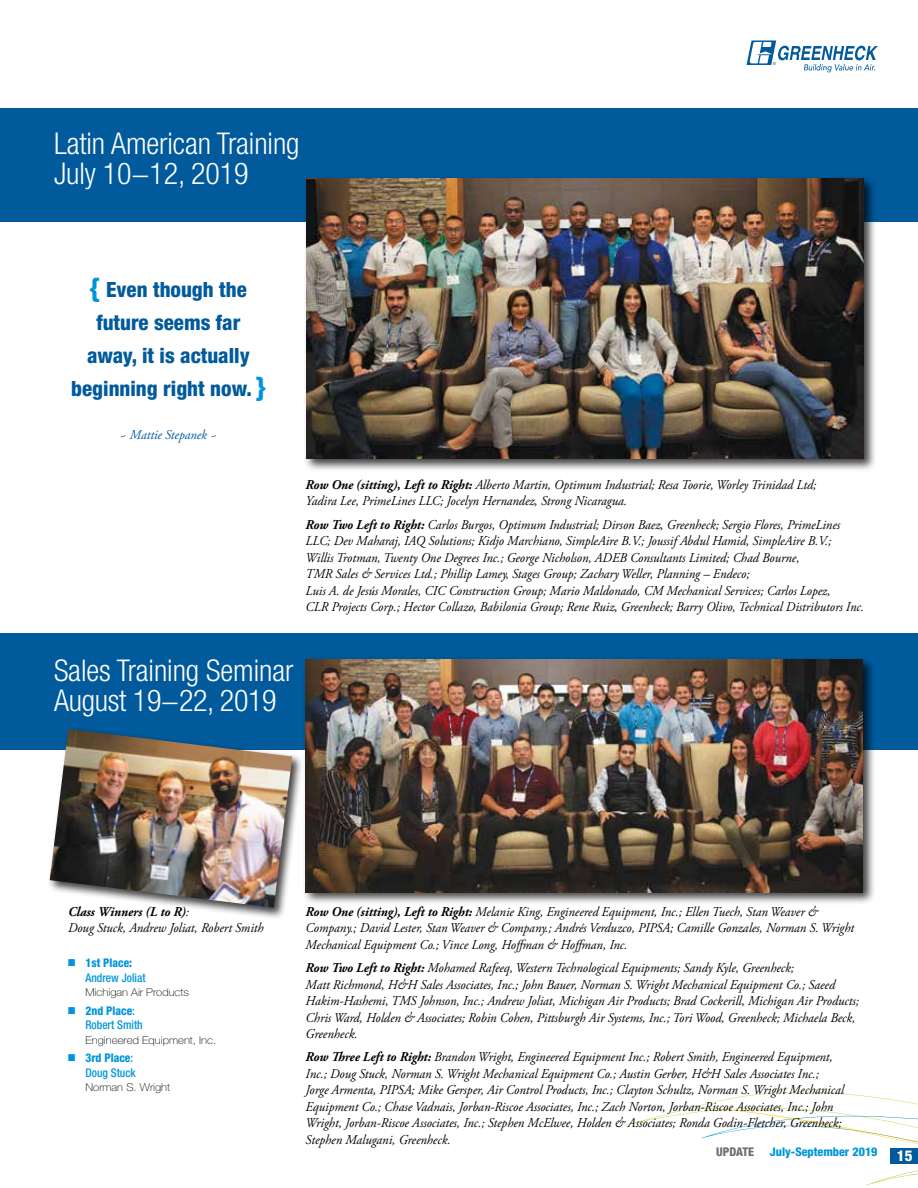
<style>
.page{position:relative;width:918px;height:1188px;background:#fff}
.page>*{position:absolute;margin:0;border:0;box-sizing:border-box;transform-origin:0 0}
.t1{font:300 condensed 30px/30px "Helvetica Neue LT Std";letter-spacing:-.005em;color:#fff}
.t2{font:800 condensed 21px/33px "Helvetica Neue LT Std";color:#005a9c;text-align:center}
.t3{font:800 condensed 15px "Helvetica Neue LT Std";color:#fff}
.t4{font:italic 13.5px/16.5px "Adobe Garamond Pro";color:#000;scale:.95 1}
.t5{font:italic 13.5px "Adobe Garamond Pro";color:#005a9c;scale:.95 1}
.t6{font:500 condensed 12px/14.4px "Helvetica Neue LT Std";color:#0095da;scale:.95 1}
.t7{font:800 condensed 12px "Helvetica Neue LT Std";color:#0095da}
.t8{font:800 condensed 12px "Helvetica Neue LT Std";color:#6d6e71}
.t9{font:100 10.8px "Helvetica Neue LT Std";color:#000;scale:1.06 1}
.s1{font-size:27px;color:#0095da}
.s2{font-weight:700}
.s3{font-weight:800}
</style>
<div class="page">
<svg style="left:626px;top:1091px;width:292px;height:95px"></svg>
<svg style="left:747px;top:41px;width:131px;height:31px"></svg>
<div style="left:890px;top:1148px;width:28px;height:15px;background:#005a9c"></div>
<div style="left:0;top:633px;width:918px;height:117px;background:#005a9c"></div>
<div style="left:1px;top:108px;width:917px;height:113px;background:#005a9c"></div>
<div style="left:303px;top:175px;width:574px;height:297px;background:#000;opacity:.75"></div>
<img style="left:307px;top:178px;width:557px;height:281px">
<div style="left:302px;top:656px;width:574px;height:249px;background:#000;opacity:.75"></div>
<img style="left:306px;top:660px;width:557px;height:232px">
<div style="left:47px;top:726px;width:257px;height:194px;background:#000;opacity:.75"></div>
<img style="left:50px;top:729px;width:242px;height:179px">
<h1 class="t1" style="left:54px;top:128px;width:247px">Latin American Training<br>July 10−12, 2019</h1>
<h2 class="t2" style="left:71px;top:273px;width:196px"><span class="s1">{</span> Even though the future seems far away, it is actually beginning right now. <span class="s1">}</span></h2>
<p class="t5" style="left:120px;top:427px;width:105px">~ Mattie Stepanek ~</p>
<p class="t4" style="left:306px;top:477px;width:539px"><span class="s2">Row One (sitting), Left to Right:</span> Alberto Martin, Optimum Industrial; Resa Toorie, Worley Trinidad Ltd;<br>Yadira Lee, PrimeLines LLC; Jocelyn Hernandez, Strong Nicaragua.</p>
<p class="t4" style="left:306px;top:517px;width:589px"><span class="s2">Row Two Left to Right:</span> Carlos Burgos, Optimum Industrial; Dirson Baez, Greenheck; Sergio Flores, PrimeLines LLC; Dev Maharaj, IAQ Solutions; Kidjo Marchiano, SimpleAire B.V.; Joussif Abdul Hamid, SimpleAire B.V.;<br>Willis Trotman, Twenty One Degrees Inc.; George Nicholson, ADEB Consultants Limited; Chad Bourne,<br>TMR Sales &amp; Services Ltd.; Phillip Lamey, Stages Group; Zachary Weller, Planning – Endeco;<br>Luis A. de Jesús Morales, CIC Construction Group; Mario Maldonado, CM Mechanical Services; Carlos Lopez,<br>CLR Projects Corp.; Hector Collazo, Babilonia Group; Rene Ruiz, Greenheck; Barry Olivo, Technical Distributors Inc.</p>
<h1 class="t1" style="left:54px;top:655px;width:241px">Sales Training Seminar<br>August 19−22, 2019</h1>
<p class="t4" style="left:68px;top:904px;width:207px"><span class="s2">Class Winners (L to R)</span>:<br>Doug Stuck, Andrew Joliat, Robert Smith</p>
<p class="t4" style="left:306px;top:904px;width:579px"><span class="s2">Row One (sitting), Left to Right:</span> Melanie King, Engineered Equipment, Inc.; Ellen Tuech, Stan Weaver &amp;<br>Company.; David Lester, Stan Weaver &amp; Company.; Andrés Verduzco, PIPSA; Camille Gonzales, Norman S. Wright<br>Mechanical Equipment Co.; Vince Long, Hoffman &amp; Hoffman, Inc.</p>
<p class="t4" style="left:306px;top:960px;width:584px"><span class="s2">Row Two Left to Right:</span> Mohamed Rafeeq, Western Technological Equipments; Sandy Kyle, Greenheck;<br>Matt Richmond, H&amp;H Sales Associates, Inc.; John Bauer, Norman S. Wright Mechanical Equipment Co.; Saeed Hakim-Hashemi, TMS Johnson, Inc.; Andrew Joliat, Michigan Air Products; Brad Cockerill, Michigan Air Products; Chris Ward, Holden &amp; Associates; Robin Cohen, Pittsburgh Air Systems, Inc.; Tori Wood, Greenheck; Michaela Beck, Greenheck.</p>
<p class="t4" style="left:306px;top:1049px;width:568px"><span class="s2">Row Three Left to Right:</span> Brandon Wright, Engineered Equipment Inc.; Robert Smith, Engineered Equipment, Inc.; Doug Stuck, Norman S. Wright Mechanical Equipment Co.; Austin Gerber, H&amp;H Sales Associates Inc.; Jorge Armenta, PIPSA; Mike Gersper, Air Control Products, Inc.; Clayton Schultz, Norman S. Wright Mechanical Equipment Co.; Chase Vadnais, Jorban-Riscoe Associates, Inc.; Zach Norton, Jorban-Riscoe Associates, Inc.; John Wright, Jorban-Riscoe Associates, Inc.; Stephen McElwee, Holden &amp; Associates; Ronda Godin-Fletcher, Greenheck; Stephen Malugani, Greenheck.</p>
<p class="t6" style="left:86px;top:956px;width:65px;text-indent:-18px">■ <span class="s3">1st Place:<br></span>Andrew Joliat</p>
<p class="t9" style="left:86px;top:986px;width:99px">Michigan Air Products</p>
<p class="t6" style="left:86px;top:1003px;width:62px;text-indent:-18px">■ <span class="s3">2nd Place</span>:<br>Robert Smith</p>
<p class="t9" style="left:86px;top:1034px;width:125px">Engineered Equipment, Inc.</p>
<p class="t6" style="left:68px;top:1051px;width:73px;text-align:right">■ <span class="s3">3rd Place</span>:<br>Doug Stuck</p>
<p class="t9" style="left:86px;top:1081px;width:81px">Norman S. Wright</p>
<p class="t8" style="left:716px;top:1144px;width:40px">UPDATE</p>
<p class="t7" style="left:770px;top:1144px;width:109px">July-September 2019</p>
<p class="t3" style="left:897px;top:1146px;width:17px">15</p>
</div>
